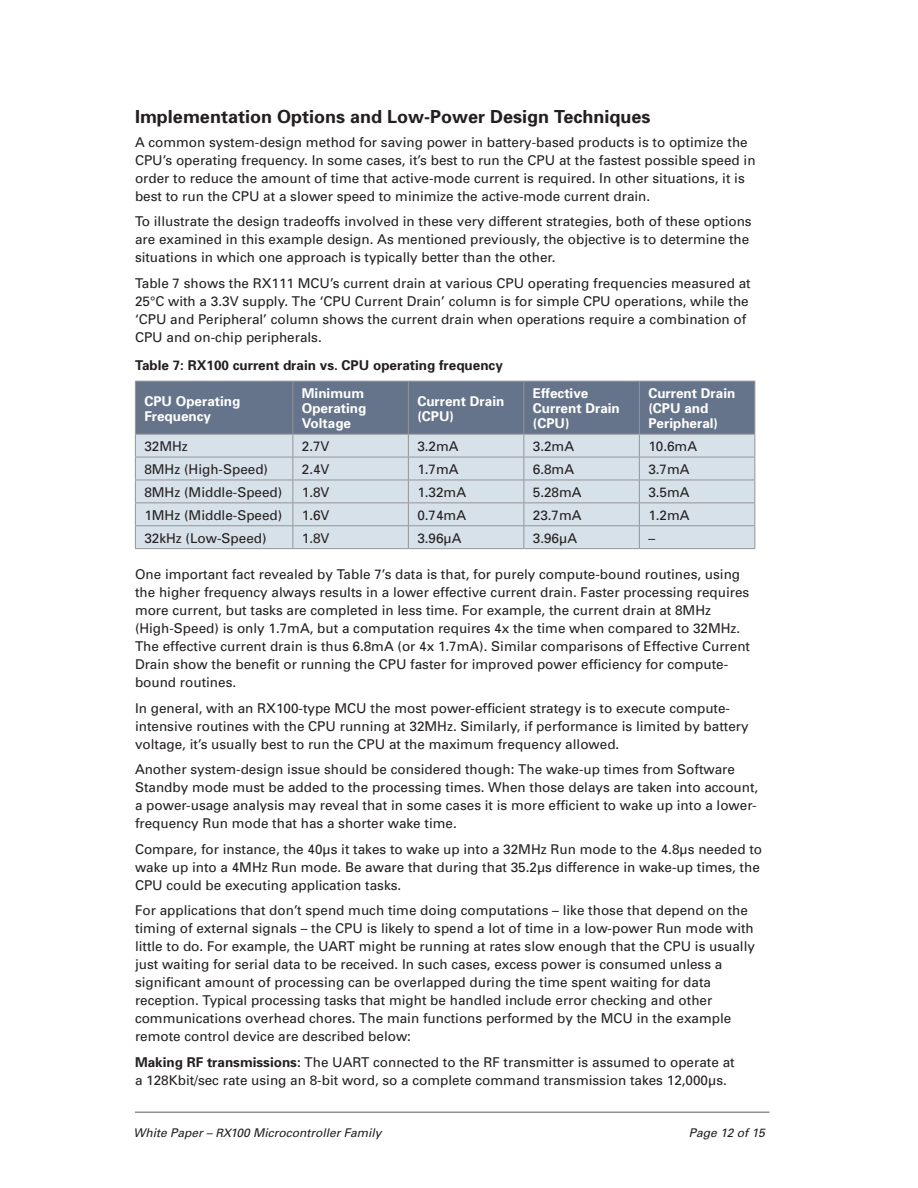
<style>
.page{position:relative;width:918px;height:1188px;background:#fff}
.page>*{position:absolute;margin:0;border:0;box-sizing:border-box;transform-origin:0 0}
.Subs{font:700 18px "Univers";color:#231f20}
.text{font:13.5px/18px "Univers";color:#231f20}
.Texttable{font:13.5px/18px "Univers";color:#231f20}
.TextTablleHeader{font:700 13.5px/15px "Univers";color:#fff}
.textTableSub{font:700 13.5px "Univers";color:#231f20}
.t1{font:italic 12px "Univers";color:#231f20}
.s1{font-weight:700}
.s2{font-size:11.55px}
</style>
<div class="page">
<hr style="left:135px;top:1112px;width:635px;height:1px;background:#231f20">
<svg style="left:135px;top:381px;width:620px;height:167px;background:#b0bcc8"></svg>
<hr style="left:135px;top:548px;width:158px;height:1px;background:#939598">
<hr style="left:293px;top:548px;width:115px;height:1px;background:#939598">
<hr style="left:408px;top:548px;width:116px;height:1px;background:#939598">
<hr style="left:524px;top:548px;width:115px;height:1px;background:#939598">
<hr style="left:639px;top:548px;width:116px;height:1px;background:#939598">
<p class="Subs" style="left:135px;top:105px;width:517px">Implementation Options and Low-Power Design Techniques</p>
<p class="text" style="left:135px;top:133px;width:622px">A common system-design method for saving power in battery-based products is to optimize the CPU’s operating frequency. In some cases, it’s best to run the CPU at the fastest possible speed in order to reduce the amount of time that active-mode current is required. In other situations, it is best to run the CPU at a slower speed to minimize the active-mode current drain.</p>
<p class="text" style="left:135px;top:212px;width:618px">To illustrate the design tradeoffs involved in these very different strategies, both of these options are examined in this example design. As mentioned previously, the objective is to determine the situations in which one approach is typically better than the other.</p>
<p class="text" style="left:135px;top:274px;width:617px">Table 7 shows the RX111 MCU’s current drain at various CPU operating frequencies measured at 25°C with a 3.3V supply. The ‘CPU Current Drain’ column is for simple CPU operations, while the ‘CPU and Peripheral’ column shows the current drain when operations require a combination of CPU and on-chip peripherals.</p>
<p class="textTableSub" style="left:135px;top:357px;width:369px">Table 7: RX100 current drain vs. CPU operating frequency</p>
<p class="TextTablleHeader" style="left:144px;top:393px;width:98px">CPU Operating<br>Frequency</p>
<p class="TextTablleHeader" style="left:302px;top:385px;width:66px">Minimum<br>Operating<br>Voltage</p>
<p class="TextTablleHeader" style="left:417px;top:393px;width:89px">Current Drain (CPU)</p>
<p class="TextTablleHeader" style="left:533px;top:385px;width:89px">Effective<br>Current Drain (CPU)</p>
<p class="TextTablleHeader" style="left:648px;top:385px;width:89px">Current Drain (CPU and<br>Peripheral)</p>
<p class="Texttable" style="left:144px;top:437px;width:45px">32MHz</p>
<p class="Texttable" style="left:302px;top:437px;width:29px">2.7V</p>
<p class="Texttable" style="left:417px;top:437px;width:43px">3.2mA</p>
<p class="Texttable" style="left:533px;top:437px;width:43px">3.2mA</p>
<p class="Texttable" style="left:648px;top:437px;width:50px">10.6mA</p>
<p class="Texttable" style="left:144px;top:460px;width:125px">8MHz (High-Speed)</p>
<p class="Texttable" style="left:302px;top:460px;width:29px">2.4V</p>
<p class="Texttable" style="left:417px;top:460px;width:43px">1.7mA</p>
<p class="Texttable" style="left:533px;top:460px;width:43px">6.8mA</p>
<p class="Texttable" style="left:648px;top:460px;width:43px">3.7mA</p>
<p class="Texttable" style="left:144px;top:483px;width:139px">8MHz (Middle-Speed)</p>
<p class="Texttable" style="left:302px;top:483px;width:29px">1.8V</p>
<p class="Texttable" style="left:417px;top:483px;width:50px">1.32mA</p>
<p class="Texttable" style="left:533px;top:483px;width:50px">5.28mA</p>
<p class="Texttable" style="left:648px;top:483px;width:43px">3.5mA</p>
<p class="Texttable" style="left:144px;top:506px;width:139px">1MHz (Middle-Speed)</p>
<p class="Texttable" style="left:302px;top:506px;width:29px">1.6V</p>
<p class="Texttable" style="left:417px;top:506px;width:50px">0.74mA</p>
<p class="Texttable" style="left:533px;top:506px;width:50px">23.7mA</p>
<p class="Texttable" style="left:648px;top:506px;width:43px">1.2mA</p>
<p class="Texttable" style="left:144px;top:529px;width:124px">32kHz (Low-Speed)</p>
<p class="Texttable" style="left:302px;top:529px;width:29px">1.8V</p>
<p class="Texttable" style="left:417px;top:529px;width:46px">3.96µA</p>
<p class="Texttable" style="left:533px;top:529px;width:46px">3.96µA</p>
<p class="Texttable" style="left:648px;top:529px;width:8px">–</p>
<p class="Texttable" style="left:135px;top:565px;width:617px">One important fact revealed by Table 7’s data is that, for purely compute-bound routines, using the higher frequency always results in a lower effective current drain. Faster processing requires more current, but tasks are completed in less time. For example, the current drain at 8MHz (High-Speed) is only 1.7mA, but a computation requires 4x the time when compared to 32MHz.<br>The effective current drain is thus 6.8mA (or 4x 1.7mA). Similar comparisons of Effective Current Drain show the benefit or running the CPU faster for improved power efficiency for compute&shy;bound routines.</p>
<p class="text" style="left:135px;top:699px;width:615px">In general, with an RX100-type MCU the most power-efficient strategy is to execute compute&shy;intensive routines with the CPU running at 32MHz. Similarly, if performance is limited by battery voltage, it’s usually best to run the CPU at the maximum frequency allowed.</p>
<p class="text" style="left:135px;top:760px;width:625px">Another system-design issue should be considered though: The wake-up times from Software Standby mode must be added to the processing times. When those delays are taken into account, a power-usage analysis may reveal that in some cases it is more efficient to wake up into a lower&shy;frequency Run mode that has a shorter wake time.</p>
<p class="text" style="left:135px;top:840px;width:629px">Compare, for instance, the 40µs it takes to wake up into a 32MHz Run mode to the 4.8µs needed to wake up into a 4MHz Run mode. Be aware that during that 35.2µs difference in wake-up times, the<br>CPU could be executing application tasks.</p>
<p class="text" style="left:135px;top:901px;width:621px">For applications that don’t spend much time doing computations – like those that depend on the timing of external signals – the CPU is likely to spend a lot of time in a low-power Run mode with little to do. For example, the UART might be running at rates slow enough that the CPU is usually just waiting for serial data to be received. In such cases, excess power is consumed unless a significant amount of processing can be overlapped during the time spent waiting for data reception. Typical processing tasks that might be handled include error checking and other communications overhead chores. The main functions performed by the MCU in the example remote control device are described below:</p>
<p class="text" style="left:135px;top:1053px;width:601px"><span class="s1">Making RF transmissions:</span> The UART connected to the RF transmitter is assumed to operate at a 128Kbit/sec rate using an 8-bit word, so a complete command transmission takes 12,000µs.</p>
<p class="t1" style="left:134px;top:1125px;width:249px">White Paper – <span class="s2">RX</span>100 Microcontroller Family</p>
<p class="t1" style="left:689px;top:1125px;width:78px">Page 12 of 15</p>
</div>
